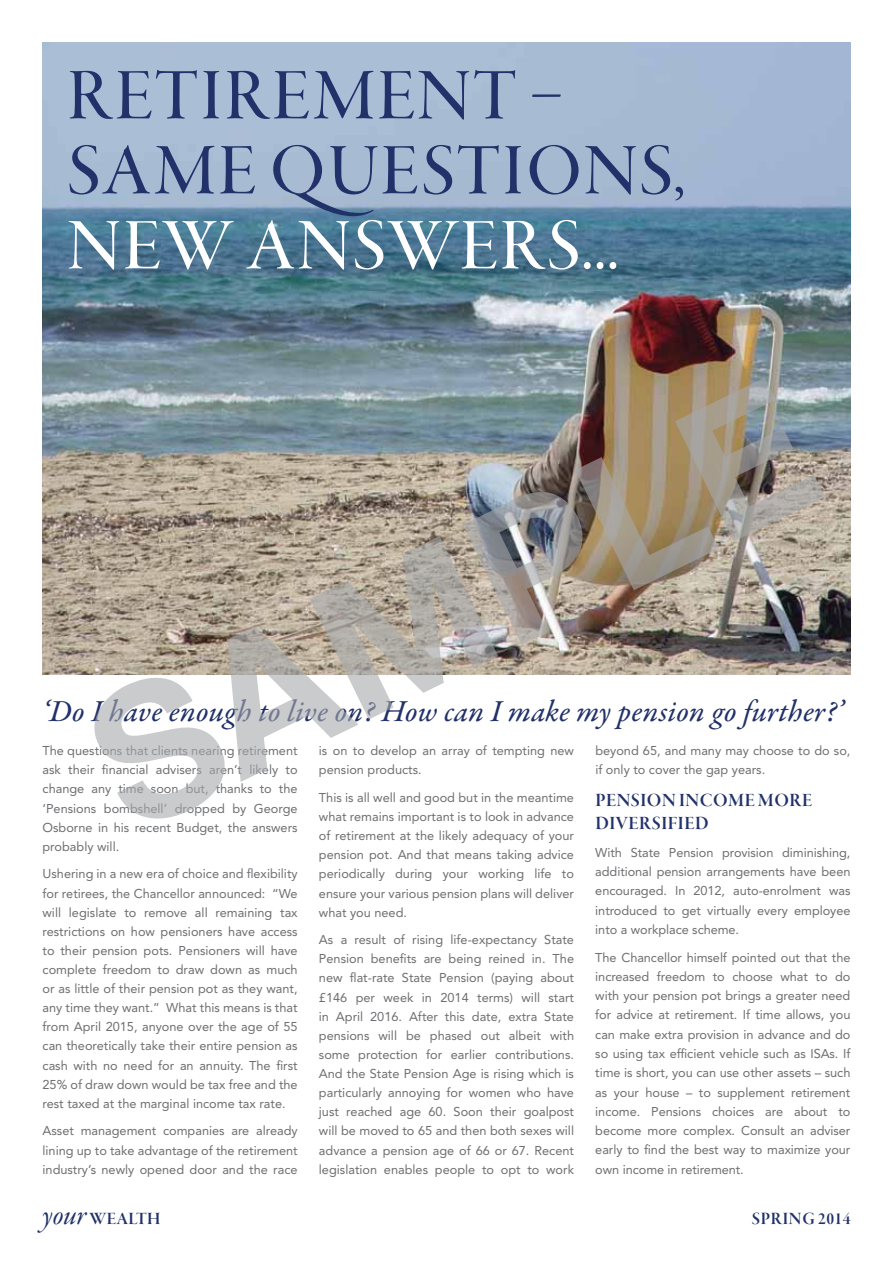
<style>
.page{position:relative;width:893px;height:1263px;background:#fff}
.page>*{position:absolute;margin:0;border:0;box-sizing:border-box;transform-origin:0 0}
.t1{font:75px/75px "Garamond Premr Pro Med Disp";letter-spacing:.03em;color:#213169}
.t2{font:75px "Garamond Premr Pro Med Disp";color:#fff}
.t3{font:30.75px "Garamond Premr Pro Med It";letter-spacing:.01em;color:#213169}
.t4{font:19.5px "Garamond Premr Pro Smbd Disp";letter-spacing:.025em;color:#213169}
.t5{font:18px "Garamond Premr Pro Smbd Disp";letter-spacing:.025em;color:#213169}
.t6{font:12.75px/19px "Avenir LT Std";color:#6d6e71;text-align:justify}
.s1{font-family:"Garamond Premr Pro Med It Disp";font-size:31.5px}
</style>
<div class="page">
<img style="left:43px;top:43px;width:807px;height:631px">
<img style="left:86px;top:377px;width:739px;height:442px">
<h1 class="t1" style="left:67px;top:60px;width:619px">RETIREMENT –<br>SAME QUESTIONS,</h1>
<h1 class="t2" style="left:67px;top:205px;width:553px">NEW ANSWERS...</h1>
<h2 class="t3" style="left:43px;top:692px;width:802px">‘Do I have enough to live on? How can I make my pension go further?’</h2>
<p class="t6" style="left:43px;top:741px;width:257px">The questions that clients nearing retirement ask their financial advisers aren’t likely to change any time soon but, thanks to the ‘Pensions bombshell’ dropped by George Osborne in his recent Budget, the answers probably will.</p>
<p class="t6" style="left:43px;top:864px;width:257px">Ushering in a new era of choice and flexibility for retirees, the Chancellor announced: “We will legislate to remove all remaining tax restrictions on how pensioners have access to their pension pots. Pensioners will have complete freedom to draw down as much or as little of their pension pot as they want, any time they want.” What this means is that from April 2015, anyone over the age of 55 can theoretically take their entire pension as cash with no need for an annuity. The first 25% of draw down would be tax free and the rest taxed at the marginal income tax rate.</p>
<p class="t6" style="left:43px;top:1121px;width:257px">Asset management companies are already lining up to take advantage of the retirement industry’s newly opened door and the race</p>
<p class="t6" style="left:319px;top:741px;width:257px">is on to develop an array of tempting new pension products.</p>
<p class="t6" style="left:319px;top:788px;width:257px">This is all well and good but in the meantime what remains important is to look in advance of retirement at the likely adequacy of your pension pot. And that means taking advice periodically during your working life to ensure your various pension plans will deliver what you need.</p>
<p class="t6" style="left:319px;top:930px;width:257px">As a result of rising life-expectancy State Pension benefits are being reined in. The new flat-rate State Pension (paying about £146 per week in 2014 terms) will start in April 2016. After this date, extra State pensions will be phased out albeit with some protection for earlier contributions.<br>And the State Pension Age is rising which is particularly annoying for women who have just reached age 60. Soon their goalpost will be moved to 65 and then both sexes will advance a pension age of 66 or 67. Recent legislation enables people to opt to work</p>
<p class="t6" style="left:595px;top:741px;width:257px">beyond 65, and many may choose to do so, if only to cover the gap years.</p>
<h3 class="t4" style="left:595px;top:789px;width:35px">PENSION</h3>
<h3 class="t4" style="left:679px;top:789px;width:95px">INCOME MOR</h3>
<h3 class="t4" style="left:802px;top:789px;width:12px">E</h3>
<h3 class="t4" style="left:595px;top:812px;width:115px">DIVERSIFIED</h3>
<p class="t6" style="left:595px;top:843px;width:257px">With State Pension provision diminishing, additional pension arrangements have been encouraged. In 2012, auto-enrolment was introduced to get virtually every employee into a workplace scheme.</p>
<p class="t6" style="left:595px;top:948px;width:257px">The Chancellor himself pointed out that the increased freedom to choose what to do with your pension pot brings a greater need for advice at retirement. If time allows, you can make extra provision in advance and do so using tax efficient vehicle such as ISAs. If time is short, you can use other assets – such as your house – to supplement retirement income. Pensions choices are about to become more complex. Consult an adviser early to find the best way to maximize your own income in retirement.</p>
<h3 class="t5" style="left:43px;top:1208px;width:107px"><span class="s1">your</span> WEALTH</h3>
<h3 class="t5" style="left:752px;top:1208px;width:100px">SPRING 2014</h3>
</div>
